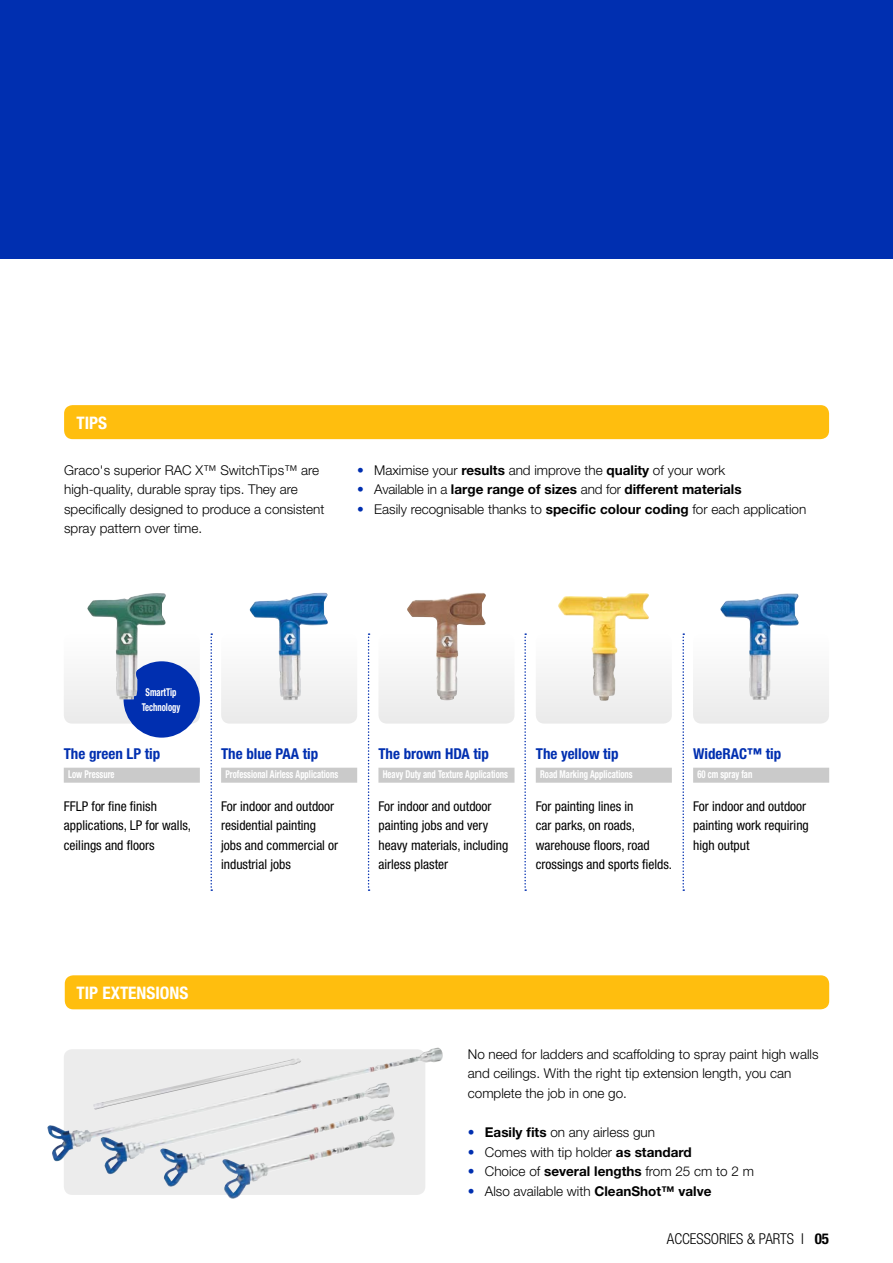
<style>
.page{position:relative;width:893px;height:1263px;background:#fff}
.page>*{position:absolute;margin:0;border:0;box-sizing:border-box;transform-origin:0 0}
.t1{font:700 condensed 17.25px "Helvetica Neue LT Std";color:#fff}
.t2{font:700 condensed 15px "Helvetica Neue LT Std";color:#002fb0}
.t3{font:300 condensed 15px "Helvetica Neue LT Std";color:#000}
.t4{font:300 13.5px/19.5px "Helvetica Neue LT Std";color:#000}
.t5{font:condensed 13.5px/19.5px "Helvetica Neue LT Std";color:#000}
.t6{font:700 13.5px "Helvetica Neue LT Std";color:#000}
.t7{font:700 condensed 10.8px/15.6px "Helvetica Neue LT Std";color:#fff;text-align:center;scale:.8 1}
.s1{color:#002fb0}
.s2{font-weight:700}
.s3{font-weight:300;color:#002fb0}
.s4{font-weight:300}
</style>
<div class="page">
<div style="left:0;top:0;width:893px;height:259px;background:#002fb0"></div>
<div style="left:64px;top:633px;width:136px;height:91px;background:#f5f5f5;border-radius:9px"></div>
<svg style="left:64px;top:1049px;width:361px;height:146px;background:#e1e3e7"></svg>
<div style="left:221px;top:633px;width:136px;height:91px;background:#f1f1f1;border-radius:9px"></div>
<div style="left:378px;top:633px;width:136px;height:91px;background:#f1f1f1;border-radius:9px"></div>
<div style="left:536px;top:633px;width:136px;height:91px;background:linear-gradient(to bottom,#fff,#eaeaea);border-radius:9px"></div>
<div style="left:693px;top:633px;width:136px;height:91px;background:#f1f1f1;border-radius:9px"></div>
<div style="left:64px;top:405px;width:765px;height:34px;background:#ffbe0e;border-radius:9px"></div>
<div style="left:65px;top:975px;width:764px;height:34px;background:#ffbe0e;border-radius:9px"></div>
<img style="left:407px;top:593px;width:79px;height:107px">
<img style="left:557px;top:593px;width:93px;height:108px">
<img style="left:249px;top:593px;width:79px;height:107px">
<img style="left:720px;top:593px;width:79px;height:107px">
<img style="left:47px;top:1047px;width:396px;height:127px">
<img style="left:93px;top:1058px;width:209px;height:51px">
<div style="left:124px;top:661px;width:76px;height:77px;background:#002fb0;border-radius:50%"></div>
<img style="left:87px;top:593px;width:79px;height:106px">
<div style="left:64px;top:768px;width:136px;height:15px;background:#cacaca"></div>
<div style="left:221px;top:768px;width:136px;height:15px;background:#cacaca"></div>
<div style="left:378px;top:768px;width:136px;height:15px;background:#cacaca"></div>
<div style="left:536px;top:768px;width:136px;height:15px;background:#cacaca"></div>
<div style="left:693px;top:768px;width:136px;height:15px;background:#cacaca"></div>
<svg style="left:210px;top:633px;width:2px;height:258px"></svg>
<svg style="left:368px;top:633px;width:2px;height:258px"></svg>
<svg style="left:524px;top:633px;width:2px;height:258px"></svg>
<svg style="left:682px;top:633px;width:2px;height:258px"></svg>
<p class="t1" style="left:77px;top:412px;width:32px">TIPS</p>
<p class="t4" style="left:64px;top:460px;width:262px">Graco's superior RAC X™ SwitchTips™ are high-quality, durable spray tips. They are specifically designed to produce a consistent spray pattern over time.</p>
<p class="t4" style="left:357px;top:460px;width:370px"><span class="s1">•</span> Maximise your <span class="s2">results</span> and improve the <span class="s2">quality</span> of your work</p>
<p class="t6" style="left:357px;top:481px;width:386px"><span class="s3">•</span> <span class="s4">Available in a</span> large range of sizes <span class="s4">and for</span> different materials</p>
<p class="t4" style="left:357px;top:499px;width:451px"><span class="s1">•</span> Easily recognisable thanks to <span class="s2">specific colour coding</span> for each application</p>
<p class="t7" style="left:142px;top:684px;width:50px">SmartTip<br>Technology</p>
<p class="t2" style="left:64px;top:744px;width:98px">The green LP tip</p>
<p class="t7" style="left:68px;top:767px;width:60px">Low Pressure</p>
<p class="t5" style="left:64px;top:796px;width:129px">FFLP for fine finish applications, LP for walls, ceilings and floors</p>
<p class="t2" style="left:221px;top:744px;width:99px">The blue PAA tip</p>
<p class="t7" style="left:225px;top:767px;width:143px">Professional Airless Applications</p>
<p class="t5" style="left:221px;top:796px;width:119px">For indoor and outdoor residential painting jobs and commercial or industrial jobs</p>
<p class="t2" style="left:378px;top:744px;width:112px">The brown HDA tip</p>
<p class="t7" style="left:383px;top:767px;width:158px">Heavy Duty and Texture Applications</p>
<p class="t5" style="left:378px;top:796px;width:131px">For indoor and outdoor painting jobs and very heavy materials, including airless plaster</p>
<p class="t2" style="left:536px;top:744px;width:84px">The yellow tip</p>
<p class="t7" style="left:540px;top:767px;width:117px">Road Marking Applications</p>
<p class="t5" style="left:536px;top:796px;width:138px">For painting lines in<br>car parks, on roads, warehouse floors, road crossings and sports fields.</p>
<p class="t2" style="left:693px;top:744px;width:90px">WideRAC™ tip</p>
<p class="t7" style="left:697px;top:767px;width:70px">60 cm spray fan</p>
<p class="t5" style="left:693px;top:796px;width:117px">For indoor and outdoor painting work requiring high output</p>
<p class="t1" style="left:77px;top:982px;width:113px">TIP EXTENSIONS</p>
<p class="t4" style="left:468px;top:1044px;width:352px">No need for ladders and scaffolding to spray paint high walls and ceilings. With the right tip extension length, you can complete the job in one go.</p>
<p class="t4" style="left:468px;top:1122px;width:189px"><span class="s1">•</span> <span class="s2">Easily fits</span> on any airless gun</p>
<p class="t4" style="left:468px;top:1142px;width:225px"><span class="s1">•</span> Comes with tip holder <span class="s2">as standard</span></p>
<p class="t4" style="left:468px;top:1161px;width:288px"><span class="s1">•</span> Choice of <span class="s2">several lengths</span> from 25 cm to 2 m</p>
<p class="t4" style="left:468px;top:1181px;width:245px"><span class="s1">•</span> Also available with <span class="s2">CleanShot™ valve</span></p>
<p class="t3" style="left:667px;top:1230px;width:164px">ACCESSORIES &amp; PARTS I <span class="s2">05</span></p>
</div>
